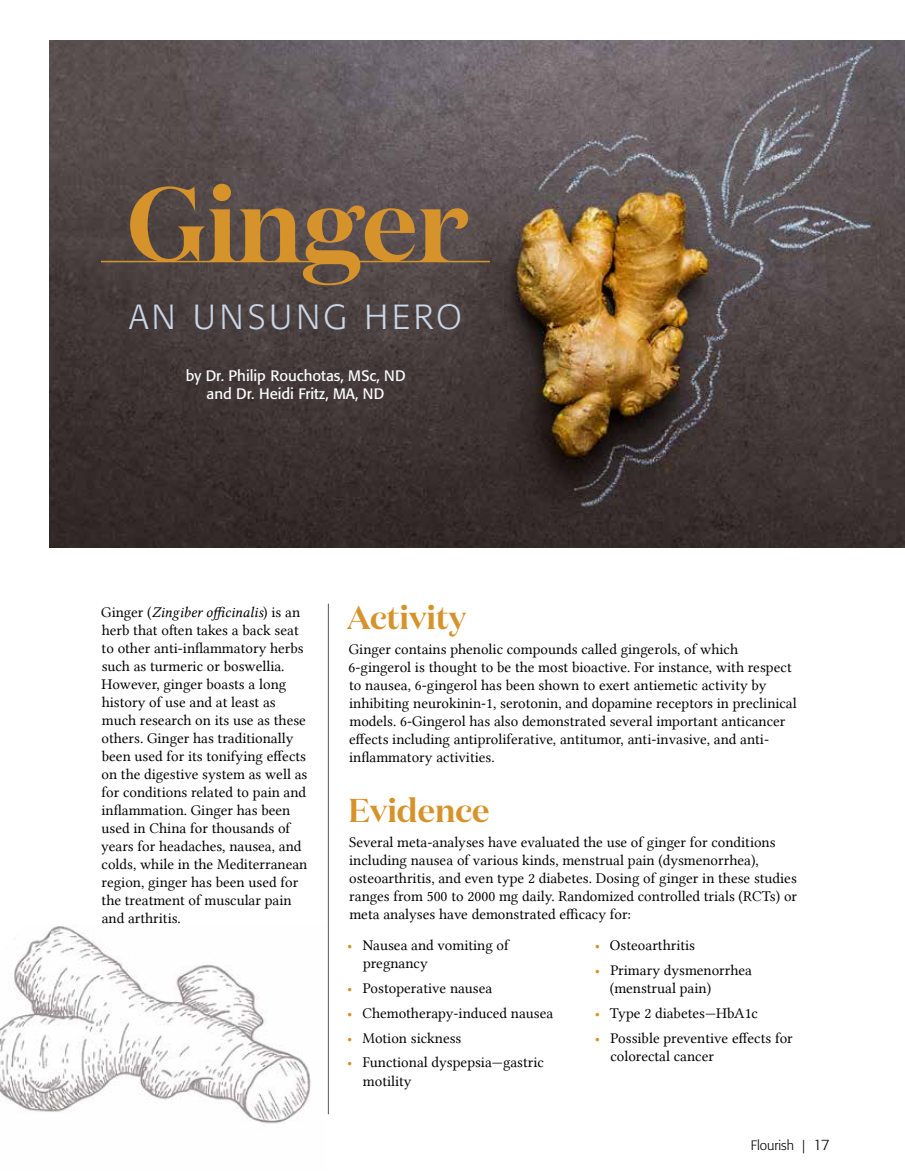
<style>
.page{position:relative;width:905px;height:1175px;background:#fff}
.page>*{position:absolute;margin:0;border:0;box-sizing:border-box;transform-origin:0 0}
.t1{font:600 105px "Domaine Disp";color:#d6932b}
.t2{font:300 34.5px "Formata";letter-spacing:.1em;color:#cad7e8}
.t3{font:600 33px "Domaine Disp";color:#d6932b}
.t4{font:15px/18px "Lin Libertine";color:#000}
.t5{font:15px/18px "Formata";color:#fff;text-align:center}
.t6{font:15px "Lin Libertine I";color:#000}
.t7{font:300 13.5px "Formata";color:#000}
.s1{font-family:"Lin Libertine"}
.s2{color:#d6932b}
.s3{font-size:15px}
</style>
<div class="page">
<img style="left:0;top:926px;width:311px;height:198px">
<img style="left:49px;top:40px;width:855px;height:507px">
<hr style="left:101px;top:261px;width:389px;height:1px;background:#d6932b">
<hr style="left:328px;top:603px;width:1px;height:511px;background:#5b5150">
<h1 class="t1" style="left:127px;top:157px;width:343px">Ginger</h1>
<h2 class="t2" style="left:129px;top:297px;width:334px">AN UNSUNG HERO</h2>
<p class="t5" style="left:186px;top:367px;width:221px">by Dr. Philip Rouchotas, MSc, ND and Dr. Heidi Fritz, MA, ND</p>
<p class="t6" style="left:101px;top:603px;width:200px"><span class="s1">Ginger (</span>Zingiber officinalis<span class="s1">) is an</span></p>
<p class="t4" style="left:101px;top:621px;width:208px">herb that often takes a back seat to other anti-inflammatory herbs such as turmeric or boswellia.<br>However, ginger boasts a long history of use and at least as much research on its use as these others. Ginger has traditionally been used for its tonifying effects on the digestive system as well as for conditions related to pain and inflammation. Ginger has been used in China for thousands of years for headaches, nausea, and colds, while in the Mediterranean region, ginger has been used for the treatment of muscular pain and arthritis.</p>
<h3 class="t3" style="left:347px;top:596px;width:121px">Activity</h3>
<p class="t4" style="left:348px;top:640px;width:450px">Ginger contains phenolic compounds called gingerols, of which 6-gingerol is thought to be the most bioactive. For instance, with respect to nausea, 6-gingerol has been shown to exert antiemetic activity by inhibiting neurokinin-1, serotonin, and dopamine receptors in preclinical models. 6-Gingerol has also demonstrated several important anticancer effects including antiproliferative, antitumor, anti-invasive, and anti&shy;inflammatory activities.</p>
<h3 class="t3" style="left:348px;top:789px;width:142px">Evidence</h3>
<p class="t4" style="left:349px;top:833px;width:449px">Several meta‑analyses have evaluated the use of ginger for conditions including nausea of various kinds, menstrual pain (dysmenorrhea), osteoarthritis, and even type 2 diabetes. Dosing of ginger in these studies ranges from 500 to 2000 mg daily. Randomized controlled trials (RCTs) or meta analyses have demonstrated efficacy for:</p>
<p class="t4" style="left:363px;top:936px;width:147px;text-indent:-16px"><span class="s2">•</span> Nausea and vomiting of pregnancy</p>
<p class="t4" style="left:347px;top:979px;width:147px"><span class="s2">•</span> Postoperative nausea</p>
<p class="t4" style="left:347px;top:1004px;width:208px"><span class="s2">•</span> Chemotherapy‑induced nausea</p>
<p class="t4" style="left:347px;top:1028px;width:116px"><span class="s2">•</span> Motion sickness</p>
<p class="t4" style="left:363px;top:1053px;width:182px;text-indent:-16px"><span class="s2">•</span> Functional dyspepsia—gastric motility</p>
<p class="t4" style="left:594px;top:936px;width:102px"><span class="s2">•</span> Osteoarthritis</p>
<p class="t4" style="left:610px;top:961px;width:144px;text-indent:-15px"><span class="s2">•</span> Primary dysmenorrhea (menstrual pain)</p>
<p class="t4" style="left:594px;top:1004px;width:165px"><span class="s2">•</span> Type 2 diabetes—HbA1c</p>
<p class="t4" style="left:610px;top:1028px;width:184px;text-indent:-16px"><span class="s2">•</span> Possible preventive effects for colorectal cancer</p>
<p class="t7" style="left:750px;top:1137px;width:81px">Flourish | <span class="s3">17</span></p>
</div>
